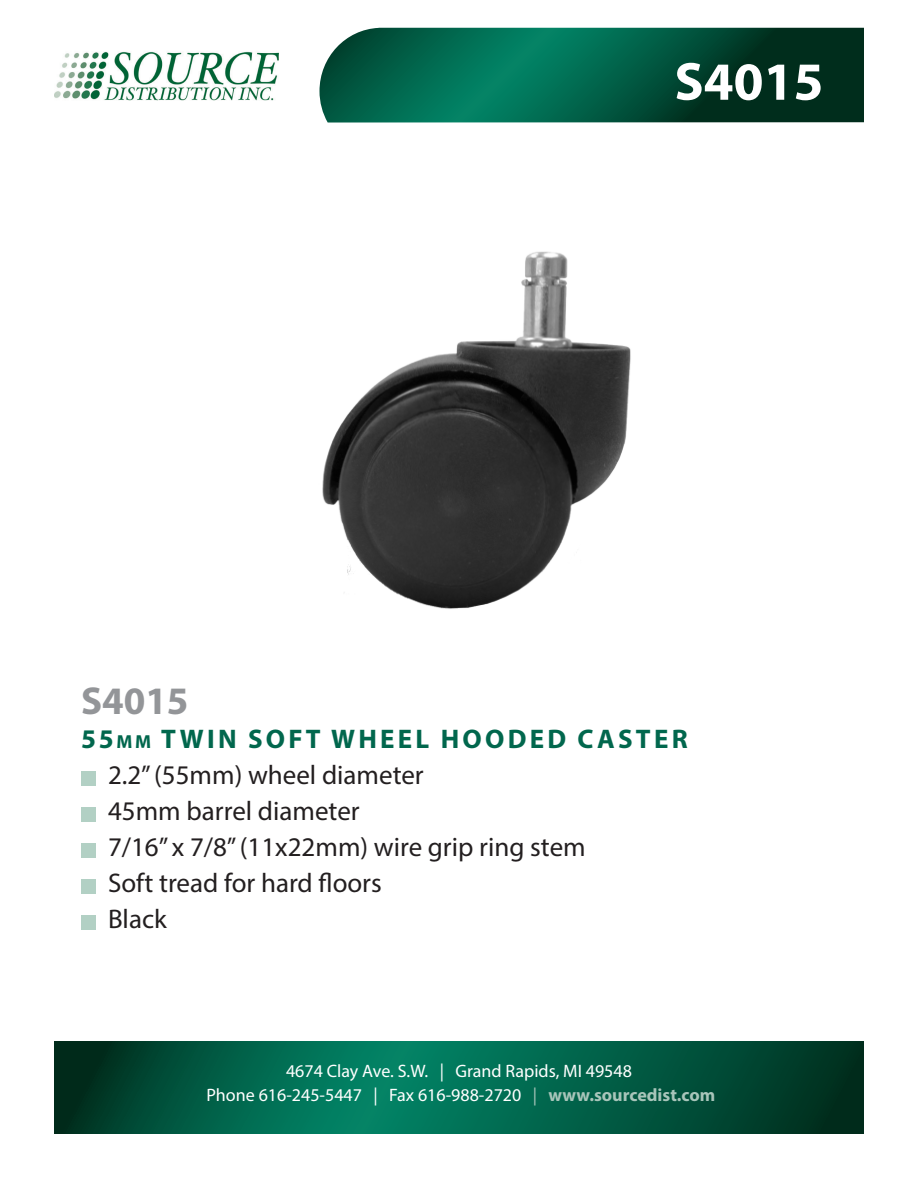
<style>
.page{position:relative;width:918px;height:1188px;background:#fff}
.page>*{position:absolute;margin:0;border:0;box-sizing:border-box;transform-origin:0 0}
.t1{font:700 54px "Myriad Pro";color:#fff}
.t2{font:700 39px "Myriad Pro";color:#939598}
.t3{font:27px "Myriad Pro";color:#231f20}
.t4{font:700 27px "Myriad Pro";letter-spacing:.12em;color:#01674d}
.t5{font:18px "Myriad Pro";color:#fff}
.s1{font-size:18.9px}
.s2{color:#a8c5ba}
.s3{font-weight:700;color:#a8c5ba}
</style>
<div class="page">
<svg style="left:54px;top:1041px;width:810px;height:93px;background:#005a42"></svg>
<svg style="left:320px;top:28px;width:544px;height:95px;background:#075943"></svg>
<img style="left:54px;top:51px;width:225px;height:50px">
<div style="left:81px;top:772px;width:14px;height:14px;background:#b2d0c4"></div>
<div style="left:81px;top:808px;width:14px;height:14px;background:#b2d0c4"></div>
<div style="left:81px;top:844px;width:14px;height:14px;background:#b2d0c4"></div>
<div style="left:81px;top:880px;width:14px;height:14px;background:#b2d0c4"></div>
<div style="left:81px;top:916px;width:14px;height:14px;background:#b2d0c4"></div>
<img style="left:322px;top:251px;width:309px;height:358px">
<p class="t1" style="left:674px;top:46px;width:151px">S4015</p>
<p class="t2" style="left:81px;top:675px;width:109px">S4015</p>
<p class="t4" style="left:81px;top:722px;width:608px">55<span class="s1">mm</span> TWIN SOFT WHEEL HOODED CASTER</p>
<p class="t3" style="left:108px;top:759px;width:317px">2.2” (55mm) wheel diameter</p>
<p class="t3" style="left:108px;top:795px;width:253px">45mm barrel diameter</p>
<p class="t3" style="left:108px;top:831px;width:479px">7/16” x 7/8” (11x22mm) wire grip ring stem</p>
<p class="t3" style="left:108px;top:867px;width:275px">Soft tread for hard floors</p>
<p class="t3" style="left:108px;top:903px;width:60px">Black</p>
<p class="t5" style="left:286px;top:1060px;width:347px">4674 Clay Ave. S.W. | Grand Rapids, MI 49548</p>
<p class="t5" style="left:206px;top:1084px;width:510px">Phone 616-245-5447 | Fax 616-988-2720 <span class="s2">|</span> <span class="s3">www.sourcedist.com</span></p>
</div>
